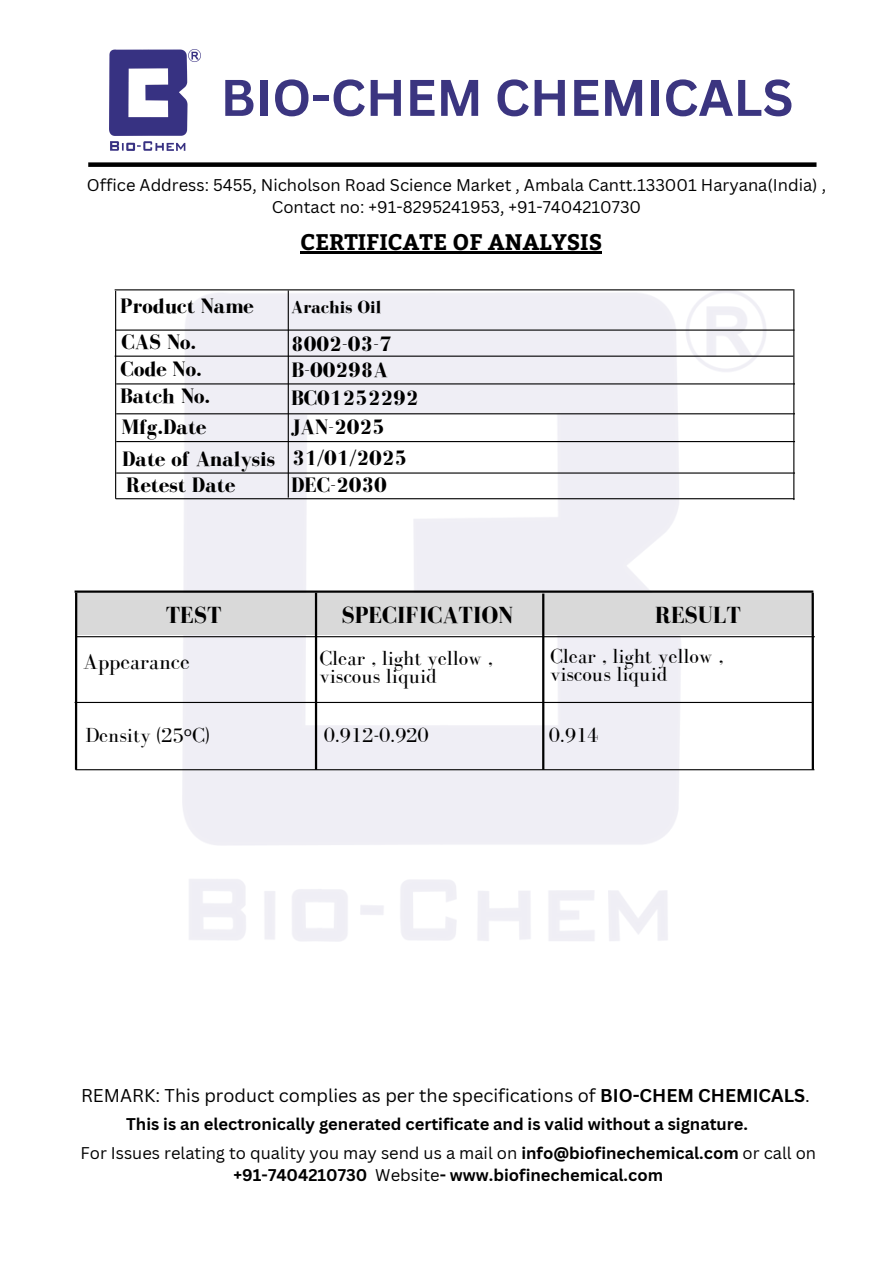
<style>
.page{position:relative;width:894px;height:1264px;background:#fff}
.page>*{position:absolute;margin:0;border:0;box-sizing:border-box;transform-origin:0 0}
.t1{font:700 50.25px "Canva Sans";color:#3b3580}
.t2{font:700 24px "Bodoni FLF";color:#000}
.t3{font:700 22.5px "Bitter";color:#000}
.t4{font:22.5px "Bodoni FLF";color:#000}
.t5{font:700 21.45px "Bodoni FLF";color:#000}
.t6{font:21px/18px "Bodoni FLF";color:#000}
.t7{font:18px "Canva Sans";color:#000}
.t8{font:700 18px "Bodoni FLF";color:#000}
.t9{font:700 16.5px/22.2px "Canva Sans";color:#000;text-align:center}
.t10{font:16.5px/22.2px "Canva Sans";color:#000;text-align:center}
.s1{font-family:"Noto Sans"}
.s2{font-weight:700}
.s3{font-weight:400}
</style>
<div class="page">
<img style="left:183px;top:290px;width:582px;height:651px">
<div style="left:88px;top:162px;width:728px;height:5px;background:#000"></div>
<img style="left:109px;top:49px;width:91px;height:101px">
<hr style="left:300px;top:252px;width:302px;height:2px;background:#000">
<hr style="left:115px;top:355px;width:678px;height:2px;background:#000">
<hr style="left:116px;top:383px;width:678px;height:1px;background:#000">
<hr style="left:116px;top:413px;width:678px;height:1px;background:#000">
<hr style="left:116px;top:441px;width:678px;height:1px;background:#000">
<hr style="left:116px;top:472px;width:678px;height:1px;background:#000">
<hr style="left:116px;top:498px;width:678px;height:1px;background:#000">
<hr style="left:115px;top:291px;width:1px;height:207px;background:#000">
<hr style="left:287px;top:290px;width:2px;height:207px;background:#000">
<hr style="left:793px;top:289px;width:1px;height:211px;background:#000">
<hr style="left:115px;top:289px;width:678px;height:1px;background:#000">
<hr style="left:116px;top:329px;width:678px;height:1px;background:#000">
<hr style="left:76px;top:636px;width:738px;height:1px;background:#000">
<hr style="left:75px;top:590px;width:738px;height:2px;background:#000">
<div style="left:77px;top:593px;width:736px;height:42px;background:#d9d9d9"></div>
<hr style="left:811px;top:592px;width:2px;height:177px;background:#000">
<hr style="left:542px;top:593px;width:2px;height:176px;background:#000">
<hr style="left:315px;top:592px;width:2px;height:177px;background:#000">
<hr style="left:75px;top:592px;width:2px;height:177px;background:#000">
<hr style="left:76px;top:769px;width:738px;height:1px;background:#000">
<hr style="left:75px;top:702px;width:738px;height:1px;background:#000">
<p class="t1" style="left:220px;top:62px;width:574px">BIO-CHEM CHEMICALS</p>
<h1 class="t10" style="left:87px;top:173px;width:740px">Office Address: 5455, Nicholson Road Science Market , Ambala Cantt.133001 Haryana(India) ,<br>Contact no: +91-8295241953, +91-7404210730</h1>
<p class="t5" style="left:120px;top:294px;width:135px">Product Name</p>
<p class="t3" style="left:300px;top:225px;width:303px">CERTIFICATE OF ANALYSIS</p>
<h5 class="t8" style="left:291px;top:297px;width:92px">Arachis Oil</h5>
<h5 class="t5" style="left:121px;top:330px;width:76px">CAS No.</h5>
<p class="t5" style="left:291px;top:332px;width:102px">8002-03-7</p>
<p class="t5" style="left:121px;top:357px;width:83px">Code No.</p>
<p class="t5" style="left:120px;top:384px;width:91px">Batch No.</p>
<h5 class="t5" style="left:121px;top:415px;width:87px">Mfg.Date</h5>
<h4 class="t5" style="left:122px;top:447px;width:154px">Date of Analysis</h4>
<h4 class="t5" style="left:126px;top:473px;width:111px">Retest Date</h4>
<h4 class="t5" style="left:291px;top:358px;width:98px">B-00298A</h4>
<h5 class="t5" style="left:291px;top:386px;width:129px">BC01252292</h5>
<h5 class="t5" style="left:291px;top:415px;width:95px">JAN-2025</h5>
<h4 class="t5" style="left:292px;top:446px;width:116px">31/01/2025</h4>
<p class="t5" style="left:291px;top:473px;width:97px">DEC-2030</p>
<p class="t2" style="left:166px;top:601px;width:57px">TEST</p>
<h5 class="t2" style="left:341px;top:601px;width:173px">SPECIFICATION</h5>
<h6 class="t2" style="left:654px;top:601px;width:87px">RESULT</h6>
<p class="t4" style="left:83px;top:649px;width:108px">Appearance</p>
<h5 class="t6" style="left:319px;top:649px;width:175px">Clear , light yellow , viscous liquid</h5>
<p class="t6" style="left:550px;top:647px;width:175px">Clear , light yellow , viscous liquid</p>
<h5 class="t6" style="left:85px;top:726px;width:126px">Density (25<span class="s1">ᵒ</span>C)</h5>
<p class="t6" style="left:323px;top:726px;width:106px">0.912-0.920</p>
<h5 class="t6" style="left:549px;top:726px;width:51px">0.914</h5>
<p class="t7" style="left:81px;top:1082px;width:730px">REMARK: This product complies as per the specifications of <span class="s2">BIO-CHEM CHEMICALS</span>.</p>
<p class="t9" style="left:126px;top:1112px;width:623px">This is an electronically generated certificate and is valid without a signature.</p>
<h2 class="t9" style="left:80px;top:1141px;width:737px"><span class="s3">For Issues relating to quality you may send us a mail on</span> info@biofinechemical.com <span class="s3">or call on </span>+91-7404210730 <span class="s3">Website</span>- www.biofinechemical.com</h2>
</div>
